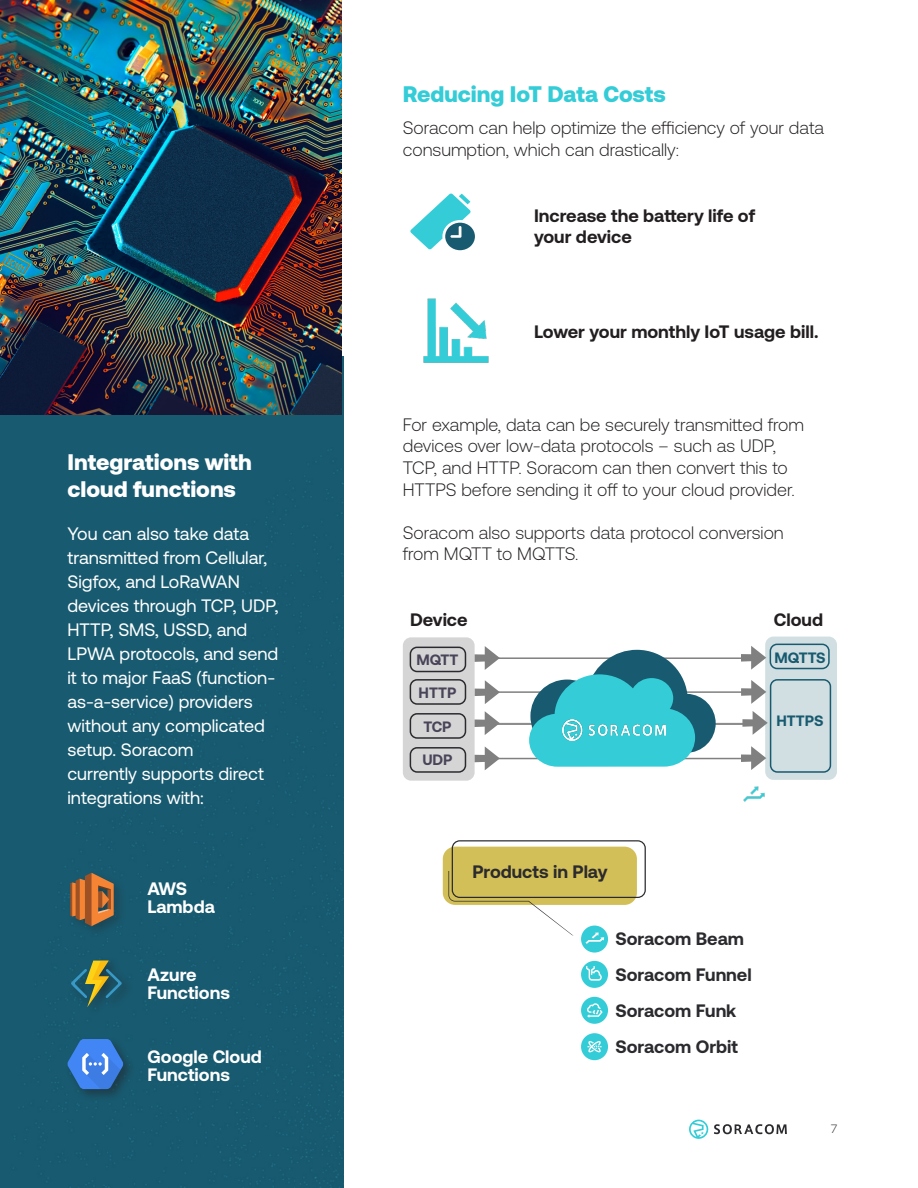
<style>
.page{position:relative;width:918px;height:1188px;background:#fff}
.page>*{position:absolute;margin:0;border:0;box-sizing:border-box;transform-origin:0 0}
.t1{font:900 22.5px/27px "Aeonik";color:#fff}
.t2{font:900 22.5px "Aeonik";color:#34ccd7}
.t3{font:300 18px/21.6px "Aeonik";color:#231f20}
.t4{font:18px/24px "Aeonik";color:#fff}
.t5{font:700 18px/21px "Aeonik";color:#231f20}
.t6{font:700 18px "Aeonik";color:#2b2a2e}
.t7{font:700 18px "Aeonik";color:#fff}
.t8{font:700 15px "Aeonik";color:#494458}
.t9{font:700 15px "Aeonik";color:#185a6f}
.t10{font:300 12px "Aeonik";color:#2b2a2e}
</style>
<div class="page">
<svg style="left:689px;top:1120px;width:19px;height:19px"></svg>
<svg style="left:714px;top:1124px;width:73px;height:10px"></svg>
<div style="left:581px;top:1033px;width:27px;height:27px;background:#34cdd7;border-radius:50%"></div>
<div style="left:581px;top:997px;width:27px;height:27px;background:#34cdd7;border-radius:50%"></div>
<div style="left:581px;top:961px;width:27px;height:27px;background:#34cdd7;border-radius:50%"></div>
<div style="left:581px;top:926px;width:27px;height:27px;background:#34cdd7;border-radius:50%"></div>
<div style="left:443px;top:847px;width:194px;height:58px;background:#d3bf57;border-radius:12px"></div>
<svg style="left:410px;top:194px;width:65px;height:56px"></svg>
<div style="left:767px;top:638px;width:68px;height:140px;background:#d1dee2;border-radius:7px"></div>
<div style="left:765px;top:637px;width:72px;height:143px;border:3px solid #185a6f;border-radius:7px"></div>
<hr style="left:480px;top:758px;width:265px;height:1px;background:#808080">
<hr style="left:480px;top:723px;width:265px;height:1px;background:#808080">
<hr style="left:480px;top:724px;width:265px;height:1px;background:#808080">
<hr style="left:480px;top:691px;width:265px;height:2px;background:#808080">
<hr style="left:478px;top:657px;width:265px;height:2px;background:#808080">
<div style="left:404px;top:639px;width:69px;height:140px;background:#d5d5d6;border-radius:7px"></div>
<div style="left:403px;top:637px;width:72px;height:144px;border:3px solid #2b2a2e;border-radius:7px"></div>
<svg style="left:475px;top:646px;width:25px;height:24px"></svg>
<svg style="left:475px;top:680px;width:25px;height:24px"></svg>
<svg style="left:475px;top:711px;width:25px;height:24px"></svg>
<svg style="left:475px;top:746px;width:25px;height:24px"></svg>
<svg style="left:529px;top:650px;width:187px;height:117px"></svg>
<img style="left:563px;top:720px;width:102px;height:20px">
<svg style="left:741px;top:646px;width:25px;height:24px"></svg>
<svg style="left:741px;top:680px;width:25px;height:24px"></svg>
<svg style="left:742px;top:711px;width:26px;height:24px"></svg>
<svg style="left:741px;top:746px;width:25px;height:24px"></svg>
<div style="left:0;top:356px;width:343px;height:832px;background:#185a70"></div>
<img style="left:0;top:0;width:342px;height:414px">
<div style="left:67px;top:870px;width:60px;height:68px;background:#231f20;opacity:.31"></div>
<svg style="left:70px;top:873px;width:44px;height:53px;background:#a1683c"></svg>
<div style="left:68px;top:957px;width:66px;height:61px;background:#185a70"></div>
<svg style="left:71px;top:961px;width:51px;height:46px"></svg>
<div style="left:65px;top:1036px;width:71px;height:66px;background:#231f20;opacity:.48"></div>
<svg style="left:68px;top:1039px;width:55px;height:50px;background:#437fd0"></svg>
<img style="left:423px;top:298px;width:66px;height:65px">
<div style="left:410px;top:647px;width:56px;height:25px;border:2px solid #2b2a2e;border-radius:7px"></div>
<div style="left:410px;top:679px;width:56px;height:26px;border:2px solid #2b2a2e;border-radius:7px"></div>
<div style="left:410px;top:713px;width:56px;height:26px;border:2px solid #2b2a2e;border-radius:7px"></div>
<div style="left:410px;top:747px;width:56px;height:26px;border:2px solid #2b2a2e;border-radius:7px"></div>
<div style="left:770px;top:644px;width:60px;height:25px;border:2px solid #185a6f;border-radius:7px"></div>
<div style="left:770px;top:679px;width:61px;height:94px;border:2px solid #185a6f;border-radius:7px"></div>
<img style="left:743px;top:786px;width:22px;height:16px">
<svg style="left:448px;top:840px;width:198px;height:104px"></svg>
<svg style="left:586px;top:966px;width:16px;height:15px"></svg>
<svg style="left:587px;top:1003px;width:16px;height:15px"></svg>
<svg style="left:588px;top:1041px;width:14px;height:11px"></svg>
<p class="t1" style="left:68px;top:448px;width:186px">Integrations with cloud functions</p>
<p class="t4" style="left:68px;top:522px;width:213px">You can also take data transmitted from Cellular,<br>Sigfox, and LoRaWAN devices through TCP, UDP,<br>HTTP, SMS, USSD, and<br>LPWA protocols, and send it to major FaaS (function&shy;as-a-service) providers without any complicated setup. Soracom<br>currently supports direct integrations with:</p>
<p class="t7" style="left:147px;top:879px;width:41px">AWS</p>
<p class="t7" style="left:147px;top:897px;width:69px">Lambda</p>
<p class="t7" style="left:147px;top:964px;width:51px">Azure</p>
<p class="t7" style="left:147px;top:982px;width:84px">Functions</p>
<p class="t7" style="left:147px;top:1047px;width:116px">Google Cloud</p>
<p class="t7" style="left:147px;top:1065px;width:84px">Functions</p>
<p class="t2" style="left:403px;top:81px;width:264px">Reducing IoT Data Costs</p>
<p class="t3" style="left:403px;top:117px;width:423px">Soracom can help optimize the efficiency of your data consumption, which can drastically:</p>
<p class="t5" style="left:534px;top:205px;width:223px">Increase the battery life of your device</p>
<p class="t5" style="left:534px;top:321px;width:286px">Lower your monthly IoT usage bill.</p>
<p class="t3" style="left:403px;top:414px;width:403px">For example, data can be securely transmitted from devices over low-data protocols – such as UDP, TCP, and HTTP. Soracom can then convert this to HTTPS before sending it off to your cloud provider.</p>
<p class="t3" style="left:403px;top:522px;width:382px">Soracom also supports data protocol conversion from MQTT to MQTTS.</p>
<p class="t5" style="left:410px;top:609px;width:59px">Device</p>
<p class="t5" style="left:774px;top:609px;width:51px">Cloud</p>
<p class="t9" style="left:775px;top:649px;width:53px">MQTTS</p>
<p class="t8" style="left:416px;top:651px;width:44px">MQTT</p>
<p class="t8" style="left:419px;top:684px;width:39px">HTTP</p>
<p class="t8" style="left:423px;top:718px;width:30px">TCP</p>
<p class="t8" style="left:422px;top:751px;width:32px">UDP</p>
<p class="t9" style="left:776px;top:712px;width:49px">HTTPS</p>
<p class="t6" style="left:472px;top:862px;width:137px">Products in Play</p>
<p class="t6" style="left:616px;top:929px;width:130px">Soracom Beam</p>
<p class="t6" style="left:616px;top:965px;width:138px">Soracom Funnel</p>
<p class="t6" style="left:616px;top:1001px;width:122px">Soracom Funk</p>
<p class="t6" style="left:616px;top:1037px;width:124px">Soracom Orbit</p>
<p class="t10" style="left:831px;top:1122px;width:7px">7</p>
</div>
